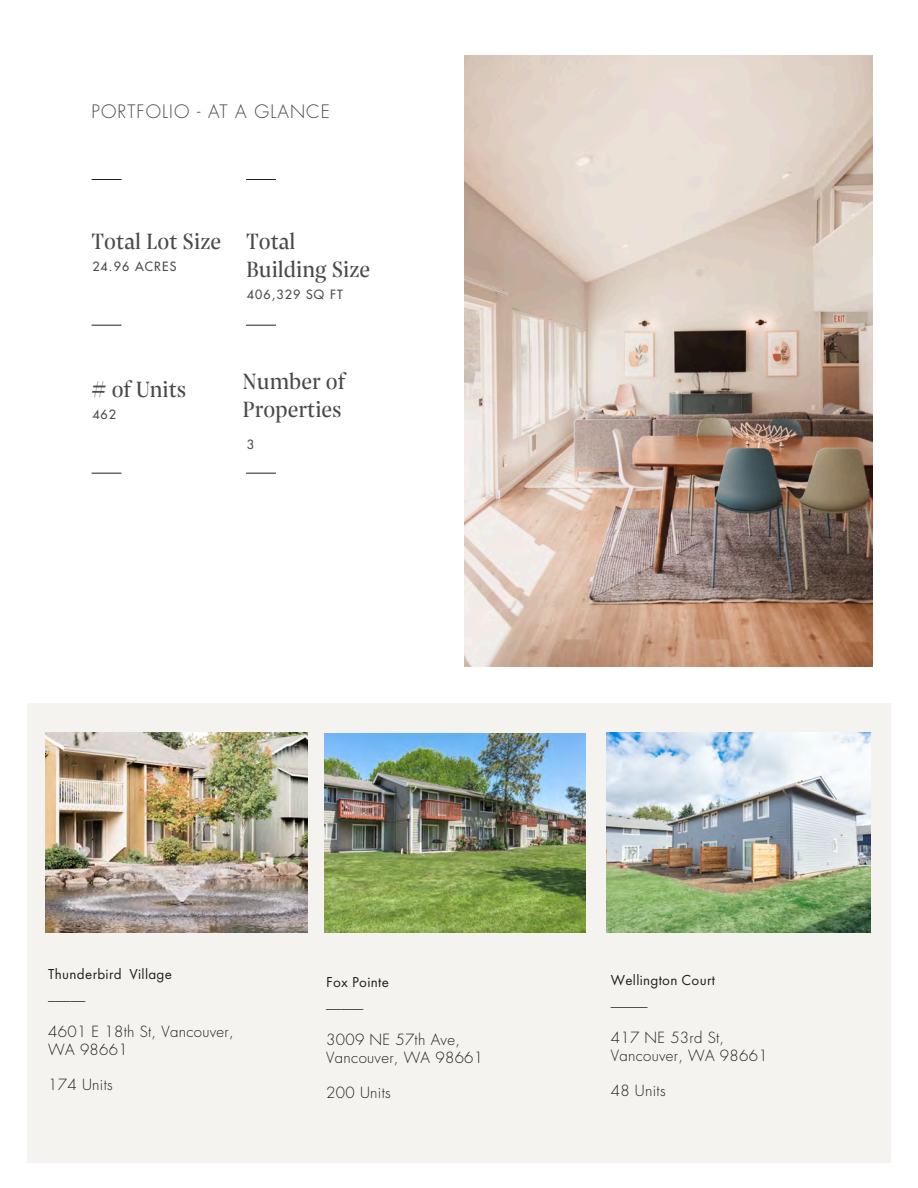
<style>
.page{position:relative;width:918px;height:1188px;background:#fff}
.page>*{position:absolute;margin:0;border:0;box-sizing:border-box;transform-origin:0 0}
.t1{font:23.1px/27.9px "Pensum Display Basic";color:#4c494b}
.t2{font:300 18px "Futura Std";letter-spacing:.06em;color:#4c494b}
.t3{font:300 15px/18px "Futura Std";letter-spacing:.02em;color:#231f20}
.t4{font:15px/21px "Futura PT";letter-spacing:.02em;color:#231f20}
.t5{font:500 12.45px "Futura Std";letter-spacing:.09em;color:#4c494b}
.s1{font-family:"Futura Std";font-weight:300}
</style>
<div class="page">
<div style="left:27px;top:703px;width:864px;height:460px;background:#f4f3ef"></div>
<img style="left:464px;top:55px;width:408px;height:612px">
<svg style="left:92px;top:325px;width:29px;height:1px"></svg>
<svg style="left:92px;top:179px;width:29px;height:1px"></svg>
<hr style="left:246px;top:325px;width:30px;height:1px;background:#231f20">
<hr style="left:246px;top:179px;width:30px;height:1px;background:#231f20">
<svg style="left:92px;top:473px;width:29px;height:1px"></svg>
<hr style="left:246px;top:473px;width:30px;height:1px;background:#231f20">
<img style="left:45px;top:732px;width:262px;height:201px">
<img style="left:325px;top:733px;width:261px;height:199px">
<img style="left:607px;top:732px;width:263px;height:200px">
<p class="t2" style="left:92px;top:101px;width:240px">PORTFOLIO - AT A GLANCE</p>
<p class="t1" style="left:92px;top:227px;width:131px">Total Lot Size</p>
<p class="t5" style="left:92px;top:259px;width:86px">24.96 ACRES</p>
<p class="t1" style="left:246px;top:227px;width:126px">Total<br>Building Size</p>
<p class="t5" style="left:247px;top:286px;width:97px">406,329 SQ FT</p>
<p class="t1" style="left:92px;top:375px;width:96px"># of Units</p>
<p class="t5" style="left:92px;top:407px;width:25px">462</p>
<p class="t1" style="left:243px;top:368px;width:104px">Number of<br>Properties</p>
<p class="t5" style="left:247px;top:436px;width:9px">3</p>
<p class="t4" style="left:48px;top:963px;width:125px">Thunderbird Village <span class="s1">_____</span></p>
<p class="t3" style="left:48px;top:1023px;width:187px">4601 E 18th St, Vancouver,<br>WA 98661</p>
<p class="t3" style="left:48px;top:1076px;width:66px">174 Units</p>
<p class="t4" style="left:326px;top:971px;width:64px">Fox Pointe</p>
<p class="t3" style="left:326px;top:994px;width:38px">_____</p>
<p class="t3" style="left:326px;top:1031px;width:158px">3009 NE 57th Ave,<br>Vancouver, WA 98661</p>
<p class="t3" style="left:326px;top:1084px;width:66px">200 Units</p>
<p class="t4" style="left:611px;top:970px;width:106px">Wellington Court</p>
<p class="t3" style="left:611px;top:992px;width:38px">_____</p>
<p class="t3" style="left:611px;top:1029px;width:158px">417 NE 53rd St,<br>Vancouver, WA 98661</p>
<p class="t3" style="left:611px;top:1082px;width:56px">48 Units</p>
</div>
